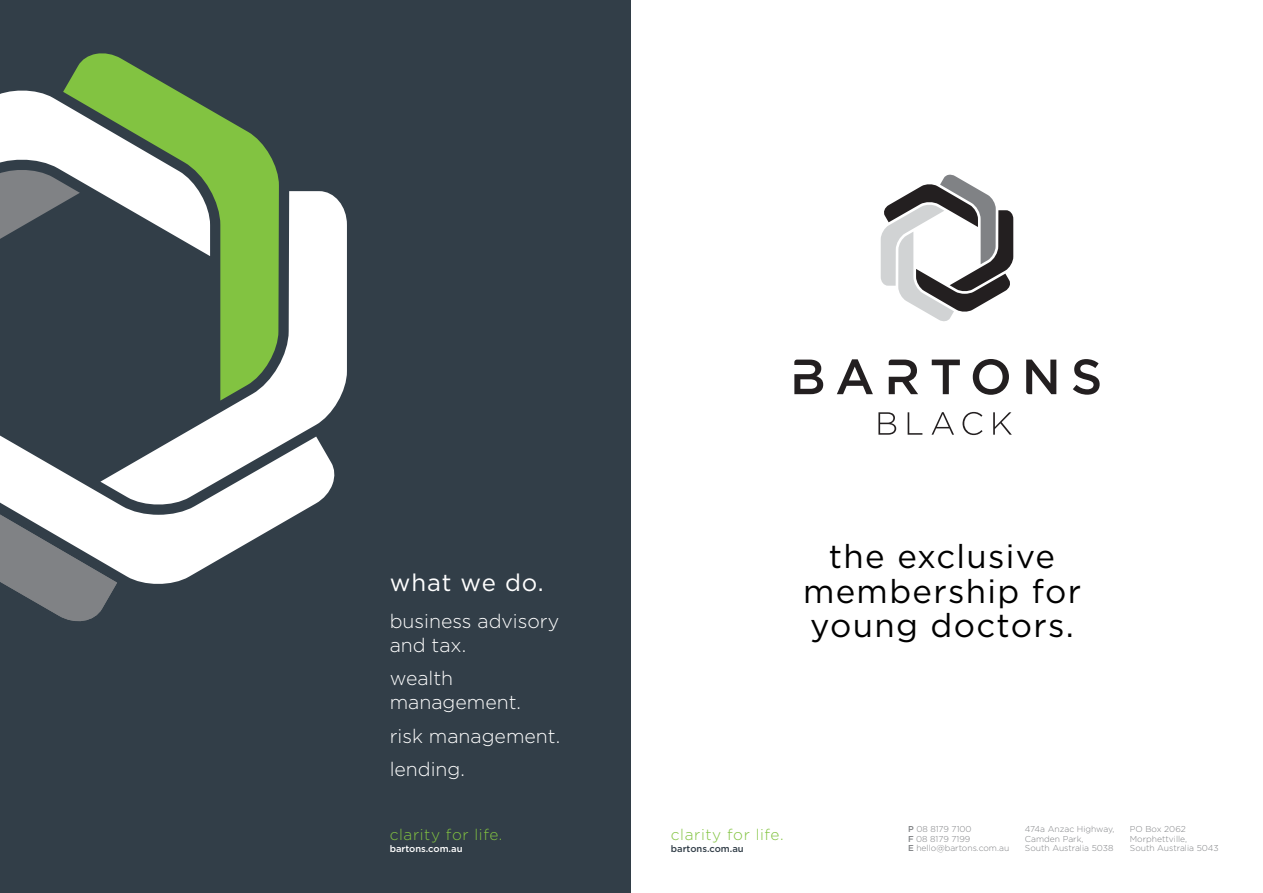
<style>
.page{position:relative;width:1263px;height:893px;background:#fff}
.page>*{position:absolute;margin:0;border:0;box-sizing:border-box;transform-origin:0 0}
.t1{font:33px/34.5px "Gotham";letter-spacing:.04em;color:#000;text-align:center}
.t2{font:24px "Gotham";letter-spacing:.04em;color:#fff}
.t3{font:300 19.5px/24px "Gotham";color:#fff}
.t4{font:300 15.45px "Gotham";letter-spacing:.04em;color:#82c341}
.t5{font:500 9.45px "Gotham";color:#323e48}
.t6{font:500 9.45px "Gotham";color:#fff}
.t7{font:300 8.55px/9.6px "Gotham";color:#808285}
.s1{font-weight:500}
</style>
<div class="page">
<div style="left:0;top:0;width:630px;height:893px;background:#323e48"></div>
<svg style="left:65px;top:53px;width:214px;height:138px"></svg>
<svg style="left:210px;top:507px;width:100px;height:58px"></svg>
<svg style="left:0;top:88px;width:210px;height:534px"></svg>
<svg style="left:100px;top:191px;width:247px;height:316px"></svg>
<svg style="left:837px;top:359px;width:36px;height:35px"></svg>
<svg style="left:932px;top:360px;width:28px;height:34px"></svg>
<svg style="left:973px;top:359px;width:36px;height:36px"></svg>
<svg style="left:1073px;top:359px;width:26px;height:36px"></svg>
<svg style="left:794px;top:360px;width:29px;height:34px"></svg>
<svg style="left:889px;top:360px;width:29px;height:34px"></svg>
<svg style="left:1026px;top:360px;width:30px;height:34px"></svg>
<svg style="left:881px;top:174px;width:132px;height:148px"></svg>
<svg style="left:878px;top:412px;width:18px;height:23px"></svg>
<svg style="left:908px;top:412px;width:14px;height:23px"></svg>
<svg style="left:931px;top:412px;width:23px;height:23px"></svg>
<svg style="left:962px;top:412px;width:20px;height:23px"></svg>
<svg style="left:993px;top:412px;width:19px;height:23px"></svg>
<h2 class="t2" style="left:390px;top:567px;width:156px">what we do.</h2>
<h3 class="t3" style="left:390px;top:609px;width:171px">business advisory and tax.</h3>
<h3 class="t3" style="left:390px;top:666px;width:133px">wealth management.</h3>
<h3 class="t3" style="left:390px;top:719px;width:172px;line-height:33.3px">risk management. lending.</h3>
<h3 class="t4" style="left:390px;top:825px;width:114px">clarity for life.</h3>
<p class="t6" style="left:390px;top:842px;width:74px">bartons.com.au</p>
<h1 class="t1" style="left:803px;top:539px;width:279px">the exclusive membership for young doctors.</h1>
<h3 class="t4" style="left:671px;top:825px;width:114px">clarity for life.</h3>
<p class="t5" style="left:671px;top:842px;width:74px">bartons.com.au</p>
<p class="t7" style="left:908px;top:824px;width:103px"><span class="s1">P</span> 08 8179 7100<br><span class="s1">F</span> 08 8179 7199<br><span class="s1">E</span> hello@bartons.com.au</p>
<p class="t7" style="left:1025px;top:824px;width:91px">474a Anzac Highway,<br>Camden Park,<br>South Australia 5038</p>
<p class="t7" style="left:1130px;top:824px;width:90px">PO Box 2062<br>Morphettville,<br>South Australia 5043</p>
</div>
